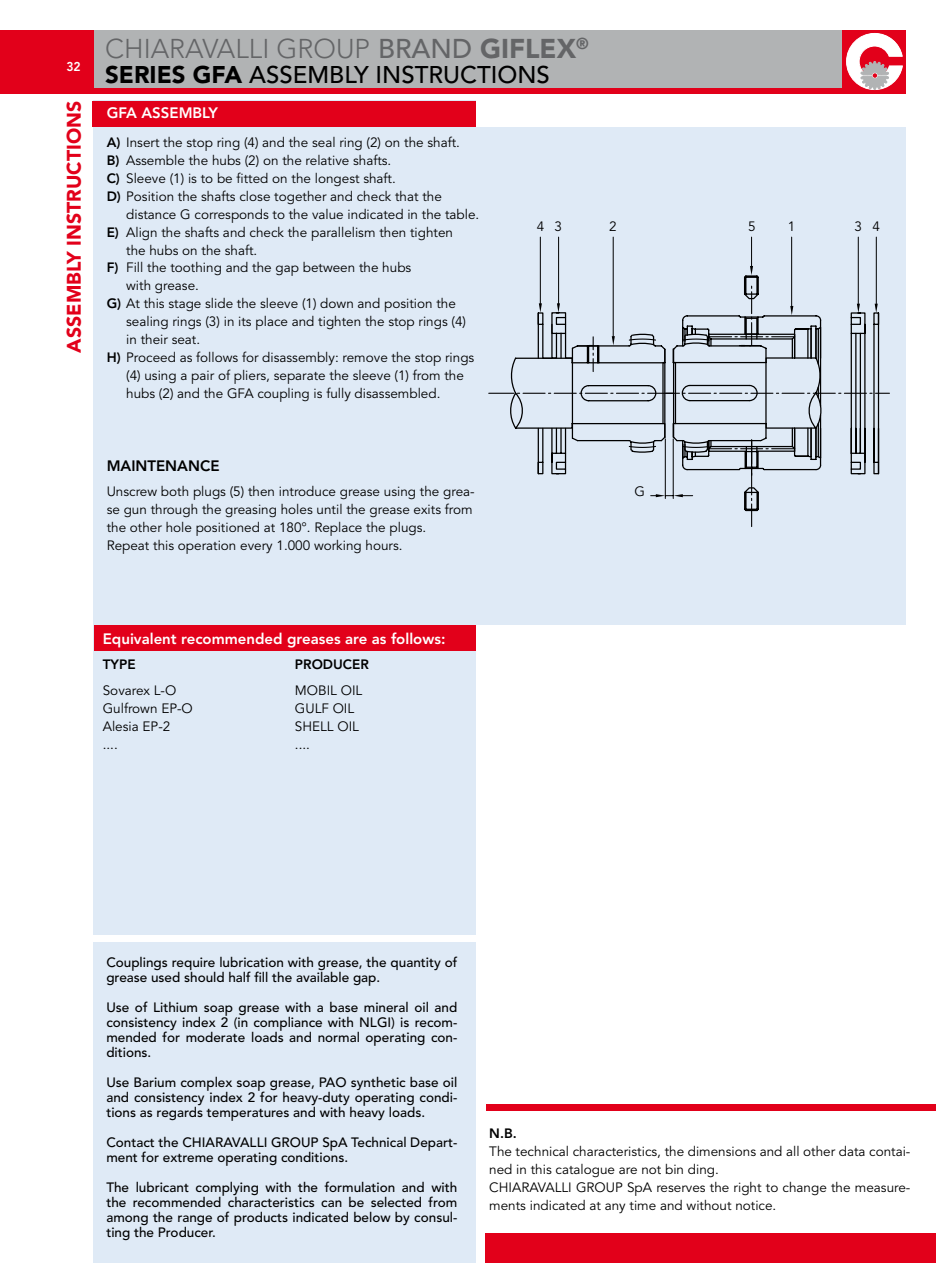
<style>
.page{position:relative;width:936px;height:1263px;background:#fff}
.page>*{position:absolute;margin:0;border:0;box-sizing:border-box;transform-origin:0 0}
.t1{font:300 27px "Avenir LT Std";color:#646567}
.t2{font:500 24px "Avenir LT Std";color:#000}
.t3{font:900 19.5px "Avenir LT Std";color:#e2001a}
.t4{font:800 15px "Avenir LT Std";color:#fff}
.t5{font:800 15px "Avenir LT Std";color:#000}
.t6{font:13.5px/18px "Avenir LT Std";color:#000}
.t7{font:500 13.5px/15px "Avenir LT Std";color:#000;text-align:justify}
.t8{font:800 13.5px "Avenir LT Std";color:#000}
.t9{font:800 12.75px "Avenir LT Std";color:#fff;scale:.95 1}
.s1{font-weight:500}
.s2{font-weight:900}
.s3{font-weight:800}
</style>
<div class="page">
<div style="left:475px;top:128px;width:431px;height:497px;background:#dfeaf6"></div>
<div style="left:93px;top:101px;width:382px;height:1162px;background:#dfeaf6"></div>
<div style="left:93px;top:30px;width:813px;height:64px;background:#b1b3b4"></div>
<div style="left:93px;top:88px;width:790px;height:6px;background:#e2001a"></div>
<div style="left:485px;top:1233px;width:450px;height:30px;background:#e2001a"></div>
<div style="left:0;top:30px;width:93px;height:64px;background:#e2001a"></div>
<div style="left:92px;top:101px;width:383px;height:25px;background:#e2001a"></div>
<div style="left:94px;top:625px;width:381px;height:26px;background:#e2001a"></div>
<div style="left:486px;top:1105px;width:449px;height:6px;background:#e2001a"></div>
<div style="left:43px;top:935px;width:432px;height:7px;background:#fff"></div>
<hr style="left:791px;top:237px;width:1px;height:69px;background:#000">
<hr style="left:751px;top:237px;width:1px;height:30px;background:#000">
<hr style="left:857px;top:237px;width:1px;height:67px;background:#000">
<hr style="left:875px;top:237px;width:1px;height:67px;background:#000">
<hr style="left:612px;top:237px;width:1px;height:99px;background:#000">
<hr style="left:558px;top:237px;width:1px;height:67px;background:#000">
<hr style="left:540px;top:237px;width:1px;height:67px;background:#000">
<div style="left:842px;top:30px;width:64px;height:64px;background:#e2001a"></div>
<svg style="left:846px;top:33px;width:57px;height:57px"></svg>
<svg style="left:488px;top:266px;width:401px;height:261px"></svg>
<p class="t9" style="left:66px;top:59px;width:17px">32</p>
<h3 class="t3" style="left:62px;top:353px;width:253px;rotate:-90deg">ASSEMBLY INSTRUCTIONS</h3>
<h1 class="t1" style="left:105px;top:33px;width:485px">CHIARAVALLI GROUP <span class="s1">BRAND</span> <span class="s2">GIFLEX</span><sup>®</sup></h1>
<h2 class="t2" style="left:105px;top:61px;width:446px"><span class="s2">SERIES GFA</span> ASSEMBLY INSTRUCTIONS</h2>
<p class="t4" style="left:107px;top:104px;width:113px">GFA ASSEMBLY</p>
<p class="t6" style="left:107px;top:133px;width:355px"><span class="s3">A)</span> Insert the stop ring (4) and the seal ring (2) on the shaft.<br><span class="s3">B)</span> Assemble the hubs (2) on the relative shafts.<br><span class="s3">C)</span> Sleeve (1) is to be fitted on the longest shaft.<br><span class="s3">D)</span> Position the shafts close together and check that the</p>
<p class="t6" style="left:126px;top:205px;width:354px">distance G corresponds to the value indicated in the table.</p>
<p class="t6" style="left:107px;top:223px;width:348px"><span class="s3">E)</span> Align the shafts and check the parallelism then tighten</p>
<p class="t6" style="left:126px;top:241px;width:133px">the hubs on the shaft.</p>
<p class="t6" style="left:107px;top:259px;width:306px"><span class="s3">F)</span> Fill the toothing and the gap between the hubs</p>
<p class="t6" style="left:126px;top:277px;width:74px">with grease.</p>
<p class="t6" style="left:107px;top:295px;width:351px"><span class="s3">G)</span> At this stage slide the sleeve (1) down and position the</p>
<p class="t6" style="left:126px;top:313px;width:341px">sealing rings (3) in its place and tighten the stop rings (4)</p>
<p class="t6" style="left:126px;top:331px;width:75px">in their seat.</p>
<p class="t6" style="left:107px;top:349px;width:369px"><span class="s3">H)</span> Proceed as follows for disassembly: remove the stop rings</p>
<p class="t6" style="left:126px;top:367px;width:339px">(4) using a pair of pliers, separate the sleeve (1) from the</p>
<p class="t6" style="left:126px;top:385px;width:316px">hubs (2) and the GFA coupling is fully disassembled.</p>
<p class="t5" style="left:107px;top:456px;width:114px">MAINTENANCE</p>
<p class="t6" style="left:107px;top:483px;width:369px">Unscrew both plugs (5) then introduce grease using the grea&shy;se gun through the greasing holes until the grease exits from the other hole positioned at 180°. Replace the plugs.<br>Repeat this operation every 1.000 working hours.</p>
<p class="t6" style="left:537px;top:218px;width:27px">4 3</p>
<p class="t6" style="left:609px;top:218px;width:9px">2</p>
<p class="t6" style="left:748px;top:218px;width:9px">5</p>
<p class="t6" style="left:787px;top:218px;width:9px">1</p>
<p class="t6" style="left:854px;top:218px;width:27px">3 4</p>
<p class="t6" style="left:634px;top:482px;width:12px">G</p>
<p class="t4" style="left:103px;top:630px;width:344px">Equivalent recommended greases are as follows:</p>
<p class="t8" style="left:103px;top:657px;width:34px">TYPE</p>
<p class="t8" style="left:295px;top:657px;width:75px">PRODUCER</p>
<p class="t6" style="left:103px;top:682px;width:75px">Sovarex L-O</p>
<p class="t6" style="left:295px;top:682px;width:69px">MOBIL OIL</p>
<p class="t6" style="left:103px;top:700px;width:92px">Gulfrown EP-O</p>
<p class="t6" style="left:295px;top:700px;width:61px">GULF OIL</p>
<p class="t6" style="left:103px;top:718px;width:69px">Alesia EP-2</p>
<p class="t6" style="left:295px;top:718px;width:66px">SHELL OIL</p>
<p class="t6" style="left:103px;top:736px;width:17px">....</p>
<p class="t6" style="left:295px;top:736px;width:17px">....</p>
<p class="t7" style="left:106px;top:955px;width:352px">Couplings require lubrication with grease, the quantity of grease used should half fill the available gap.</p>
<p class="t7" style="left:106px;top:1000px;width:352px">Use of Lithium soap grease with a base mineral oil and consistency index 2 (in compliance with NLGI) is recom&shy;mended for moderate loads and normal operating con&shy;ditions.</p>
<p class="t7" style="left:106px;top:1075px;width:352px">Use Barium complex soap grease, PAO synthetic base oil and consistency index 2 for heavy-duty operating condi&shy;tions as regards temperatures and with heavy loads.</p>
<p class="t7" style="left:106px;top:1135px;width:352px">Contact the CHIARAVALLI GROUP SpA Technical Depart&shy;ment for extreme operating conditions.</p>
<p class="t7" style="left:106px;top:1180px;width:352px">The lubricant complying with the formulation and with the recommended characteristics can be selected from among the range of products indicated below by consul&shy;ting the Producer.</p>
<p class="t8" style="left:489px;top:1126px;width:29px">N.B.</p>
<p class="t6" style="left:489px;top:1143px;width:422px">The technical characteristics, the dimensions and all other data contai&shy;ned in this catalogue are not bin ding.<br>CHIARAVALLI GROUP SpA reserves the right to change the measure&shy;ments indicated at any time and without notice.</p>
</div>
